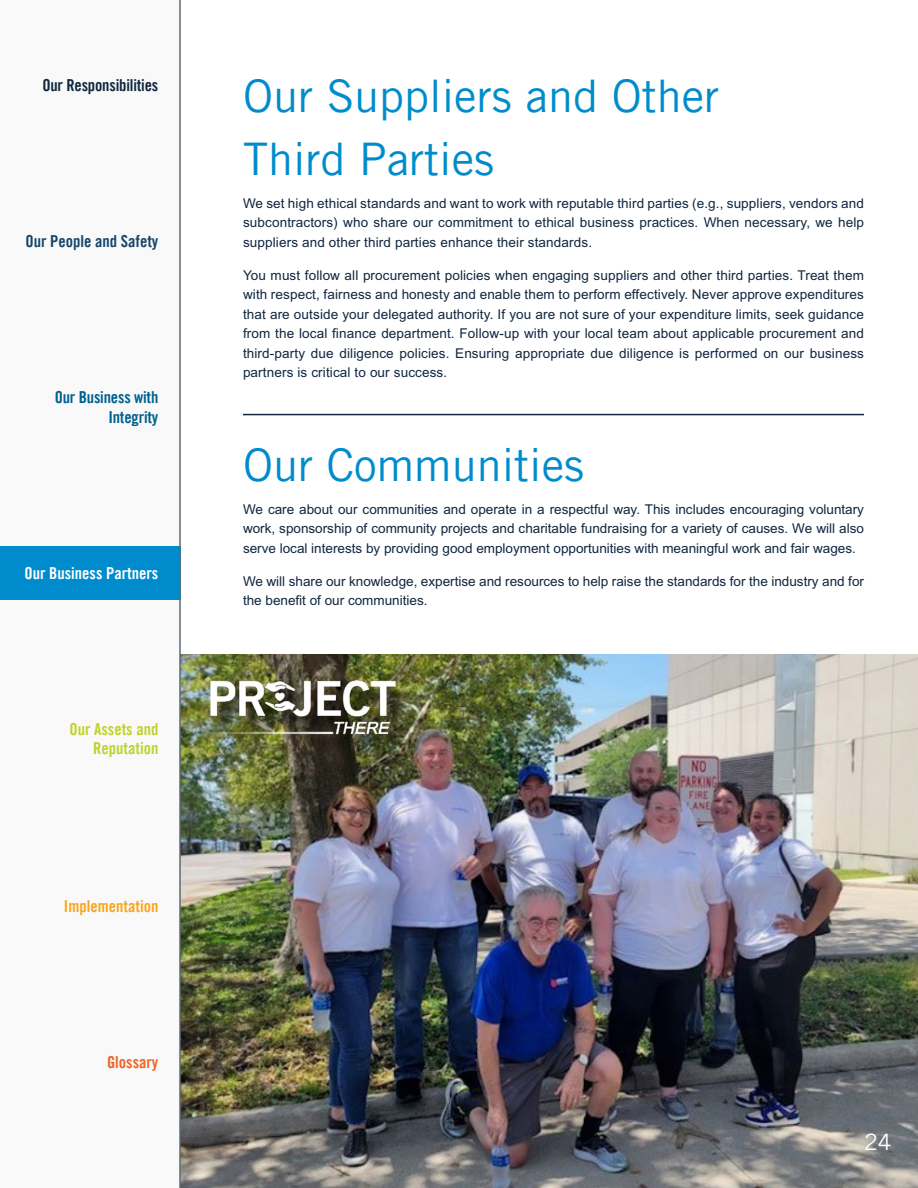
<style>
.page{position:relative;width:918px;height:1188px;background:#fff}
.page>*{position:absolute;margin:0;border:0;box-sizing:border-box;transform-origin:0 0}
.t1{font:45px/63px "Trade Gothic LT Pro";color:#008ccc}
.t2{font:22.5px "Trade Gothic LT Pro";color:#fff}
.t3{font:16.5px/19.5px "Trade Gothic LT Pro Bd Cn 20";letter-spacing:-.01em;color:#005f90;text-align:right}
.t4{font:16.5px/19.5px "Trade Gothic LT Pro Bd Cn 20";color:#bfd22b;text-align:right}
.t5{font:16.5px "Trade Gothic LT Pro Bd Cn 20";letter-spacing:-.01em;color:#10263f}
.t6{font:16.5px "Trade Gothic LT Pro Bd Cn 20";color:#fff}
.t7{font:16.5px "Trade Gothic LT Pro Bd Cn 20";color:#164469}
.t8{font:16.5px "Trade Gothic LT Pro Bd Cn 20";color:#faa41a}
.t9{font:16.5px "Trade Gothic LT Pro Bd Cn 20";color:#f26322}
.t10{font:13.5px/19.5px "Arial MT Std";color:#10263f;text-align:justify}
</style>
<div class="page">
<div style="left:0;top:0;width:179px;height:1188px;background:#f8f9f8"></div>
<div style="left:0;top:546px;width:180px;height:54px;background:#008ccc"></div>
<img style="left:181px;top:654px;width:737px;height:534px">
<hr style="left:243px;top:414px;width:621px;height:1px;background:#10263f">
<div style="left:213px;top:684px;width:201px;height:69px;background:#000;opacity:.75"></div>
<img style="left:199px;top:673px;width:200px;height:69px">
<hr style="left:179px;top:0;width:2px;height:1188px;background:#5d6a76">
<p class="t5" style="left:42px;top:75px;width:117px">Our Responsibilities</p>
<p class="t7" style="left:26px;top:231px;width:134px">Our People and Safety</p>
<p class="t3" style="left:55px;top:387px;width:105px">Our Business with<br>Integrity</p>
<p class="t6" style="left:25px;top:563px;width:135px">Our Business Partners</p>
<p class="t4" style="left:69px;top:719px;width:90px">Our Assets and<br>Reputation</p>
<p class="t8" style="left:64px;top:896px;width:96px">Implementation</p>
<p class="t9" style="left:107px;top:1052px;width:53px">Glossary</p>
<h1 class="t1" style="left:243px;top:64px;width:478px">Our Suppliers and Other<br>Third Parties</h1>
<p class="t10" style="left:243px;top:193px;width:622px">We set high ethical standards and want to work with reputable third parties (e.g., suppliers, vendors and subcontractors) who share our commitment to ethical business practices. When necessary, we help suppliers and other third parties enhance their standards.</p>
<p class="t10" style="left:243px;top:265px;width:623px">You must follow all procurement policies when engaging suppliers and other third parties. Treat them with respect, fairness and honesty and enable them to perform effectively. Never approve expenditures that are outside your delegated authority. If you are not sure of your expenditure limits, seek guidance from the local finance department. Follow-up with your local team about applicable procurement and third-party due diligence policies. Ensuring appropriate due diligence is performed on our business partners is critical to our success.</p>
<h1 class="t1" style="left:243px;top:433px;width:343px">Our Communities</h1>
<p class="t10" style="left:243px;top:499px;width:623px">We care about our communities and operate in a respectful way. This includes encouraging voluntary work, sponsorship of community projects and charitable fundraising for a variety of causes. We will also serve local interests by providing good employment opportunities with meaningful work and fair wages.</p>
<p class="t10" style="left:243px;top:571px;width:623px">We will share our knowledge, expertise and resources to help raise the standards for the industry and for the benefit of our communities.</p>
<h2 class="t2" style="left:864px;top:1129px;width:29px">24</h2>
</div>
